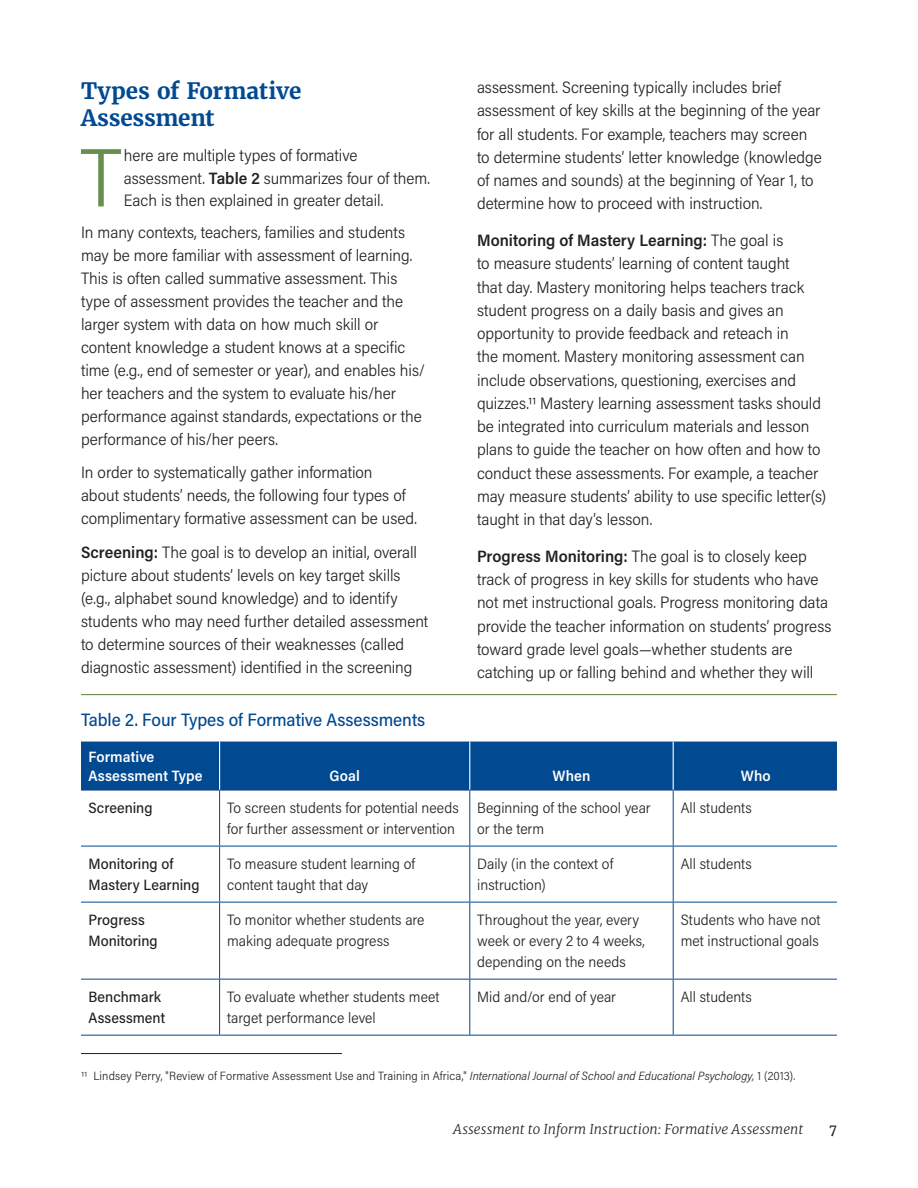
<style>
.page{position:relative;width:918px;height:1188px;background:#fff}
.page>*{position:absolute;margin:0;border:0;box-sizing:border-box;transform-origin:0 0}
.body_text{font:300 82.8px "Acumin Pro Semi Cond";color:#679050}
.subhead_14{font:700 22.5px/27px "Merriweather";letter-spacing:-.01em;color:#014990}
.TableFigure_Titles_1{font:500 18px "Acumin Pro Semi Cond";letter-spacing:-.005em;color:#014990}
.body_text-2{font:300 16.5px/23.2px "Acumin Pro Semi Cond";letter-spacing:-.005em;color:#231f20}
.body_text-3{font:300 15px/21px "Acumin Pro Semi Cond";color:#231f20}
.body_text-4{font:500 15px/21px "Acumin Pro Semi Cond";color:#231f20}
.body_text-5{font:600 15px/19.5px "Acumin Pro Semi Cond";letter-spacing:.005em;color:#fff}
.t1{font:italic 300 13.5px "Merriweather";color:#231f20}
.t2{font:13.5px "Merriweather";color:#231f20}
.footnotes{font:300 12px "Acumin Pro Semi Cond";letter-spacing:.01em;color:#231f20}
.s1{font-weight:600}
.s2{font-style:italic}
</style>
<div class="page">
<div style="left:81px;top:742px;width:756px;height:48px;background:#014990"></div>
<hr style="left:81px;top:790px;width:139px;height:1px;background:#253f8e">
<hr style="left:220px;top:790px;width:250px;height:1px;background:#253f8e">
<hr style="left:470px;top:790px;width:203px;height:1px;background:#253f8e">
<hr style="left:673px;top:790px;width:164px;height:1px;background:#253f8e">
<hr style="left:219px;top:742px;width:1px;height:48px;background:#fff">
<hr style="left:469px;top:742px;width:1px;height:48px;background:#fff">
<hr style="left:673px;top:742px;width:1px;height:48px;background:#fff">
<hr style="left:219px;top:790px;width:1px;height:56px;background:#014990">
<hr style="left:469px;top:790px;width:1px;height:56px;background:#014990">
<hr style="left:673px;top:790px;width:1px;height:56px;background:#014990">
<hr style="left:81px;top:846px;width:139px;height:1px;background:#014990">
<hr style="left:220px;top:846px;width:250px;height:1px;background:#014990">
<hr style="left:219px;top:846px;width:1px;height:56px;background:#014990">
<hr style="left:470px;top:846px;width:203px;height:1px;background:#014990">
<hr style="left:469px;top:846px;width:1px;height:56px;background:#014990">
<hr style="left:673px;top:846px;width:164px;height:1px;background:#014990">
<hr style="left:673px;top:846px;width:1px;height:56px;background:#014990">
<hr style="left:81px;top:902px;width:139px;height:1px;background:#014990">
<hr style="left:220px;top:902px;width:250px;height:1px;background:#014990">
<hr style="left:219px;top:902px;width:1px;height:77px;background:#014990">
<hr style="left:470px;top:902px;width:203px;height:1px;background:#014990">
<hr style="left:469px;top:902px;width:1px;height:77px;background:#014990">
<hr style="left:673px;top:902px;width:164px;height:1px;background:#014990">
<hr style="left:673px;top:902px;width:1px;height:77px;background:#014990">
<hr style="left:81px;top:979px;width:139px;height:1px;background:#014990">
<hr style="left:220px;top:979px;width:250px;height:1px;background:#014990">
<hr style="left:219px;top:980px;width:1px;height:55px;background:#014990">
<hr style="left:470px;top:979px;width:203px;height:1px;background:#014990">
<hr style="left:469px;top:980px;width:1px;height:55px;background:#014990">
<hr style="left:673px;top:979px;width:164px;height:1px;background:#014990">
<hr style="left:673px;top:980px;width:1px;height:55px;background:#014990">
<hr style="left:81px;top:1035px;width:139px;height:1px;background:#014990">
<hr style="left:220px;top:1035px;width:250px;height:1px;background:#014990">
<hr style="left:470px;top:1035px;width:203px;height:1px;background:#014990">
<hr style="left:673px;top:1035px;width:164px;height:1px;background:#014990">
<hr style="left:81px;top:694px;width:756px;height:1px;background:#679050">
<hr style="left:81px;top:1053px;width:261px;height:1px;background:#231f20">
<p class="subhead_14" style="left:81px;top:77px;width:222px">Types of Formative<br>Assessment</p>
<p class="body_text" style="left:81px;top:121px;width:42px">T</p>
<p class="body_text-2" style="left:124px;top:143px;width:308px">here are multiple types of formative assessment. <span class="s1">Table 2</span> summarizes four of them.<br>Each is then explained in greater detail.</p>
<p class="body_text-2" style="left:81px;top:221px;width:346px">In many contexts, teachers, families and students may be more familiar with assessment of learning.<br>This is often called summative assessment. This type of assessment provides the teacher and the larger system with data on how much skill or content knowledge a student knows at a specific time (e.g., end of semester or year), and enables his/ her teachers and the system to evaluate his/her performance against standards, expectations or the performance of his/her peers.</p>
<p class="body_text-2" style="left:81px;top:461px;width:337px">In order to systematically gather information<br>about students’ needs, the following four types of complimentary formative assessment can be used.</p>
<p class="body_text-2" style="left:81px;top:540px;width:349px"><span class="s1">Screening:</span> The goal is to develop an initial, overall picture about students’ levels on key target skills (e.g., alphabet sound knowledge) and to identify students who may need further detailed assessment to determine sources of their weaknesses (called diagnostic assessment) identified in the screening</p>
<p class="body_text-2" style="left:477px;top:75px;width:346px">assessment. Screening typically includes brief assessment of key skills at the beginning of the year for all students. For example, teachers may screen to determine students’ letter knowledge (knowledge of names and sounds) at the beginning of Year 1, to determine how to proceed with instruction.</p>
<p class="body_text-2" style="left:477px;top:228px;width:351px"><span class="s1">Monitoring of Mastery Learning:</span> The goal is<br>to measure students’ learning of content taught<br>that day. Mastery monitoring helps teachers track student progress on a daily basis and gives an opportunity to provide feedback and reteach in<br>the moment. Mastery monitoring assessment can include observations, questioning, exercises and quizzes.11 Mastery learning assessment tasks should be integrated into curriculum materials and lesson plans to guide the teacher on how often and how to conduct these assessments. For example, a teacher may measure students’ ability to use specific letter(s) taught in that day’s lesson.</p>
<p class="body_text-2" style="left:477px;top:544px;width:356px"><span class="s1">Progress Monitoring:</span> The goal is to closely keep track of progress in key skills for students who have not met instructional goals. Progress monitoring data provide the teacher information on students’ progress toward grade level goals—whether students are catching up or falling behind and whether they will</p>
<p class="TableFigure_Titles_1" style="left:81px;top:707px;width:346px">Table 2. Four Types of Formative Assessments</p>
<p class="body_text-5" style="left:88px;top:746px;width:116px">Formative<br>Assessment Type</p>
<p class="body_text-5" style="left:330px;top:765px;width:32px">Goal</p>
<p class="body_text-5" style="left:553px;top:765px;width:39px">When</p>
<p class="body_text-5" style="left:741px;top:765px;width:31px">Who</p>
<p class="body_text-4" style="left:88px;top:797px;width:66px">Screening</p>
<p class="body_text-3" style="left:227px;top:797px;width:233px">To screen students for potential needs for further assessment or intervention</p>
<p class="body_text-3" style="left:477px;top:797px;width:175px">Beginning of the school year or the term</p>
<p class="body_text-3" style="left:681px;top:797px;width:73px">All students</p>
<p class="body_text-4" style="left:88px;top:853px;width:113px">Monitoring of<br>Mastery Learning</p>
<p class="body_text-3" style="left:227px;top:853px;width:189px">To measure student learning of content taught that day</p>
<p class="body_text-3" style="left:477px;top:853px;width:137px">Daily (in the context of instruction)</p>
<p class="body_text-3" style="left:681px;top:853px;width:73px">All students</p>
<p class="body_text-4" style="left:88px;top:909px;width:71px">Progress<br>Monitoring</p>
<p class="body_text-3" style="left:227px;top:909px;width:199px">To monitor whether students are making adequate progress</p>
<p class="body_text-3" style="left:477px;top:909px;width:169px">Throughout the year, every week or every 2 to 4 weeks, depending on the needs</p>
<p class="body_text-3" style="left:681px;top:909px;width:141px">Students who have not met instructional goals</p>
<p class="body_text-4" style="left:88px;top:986px;width:78px">Benchmark<br>Assessment</p>
<p class="body_text-3" style="left:227px;top:986px;width:214px">To evaluate whether students meet target performance level</p>
<p class="body_text-3" style="left:477px;top:986px;width:140px">Mid and/or end of year</p>
<p class="body_text-3" style="left:681px;top:986px;width:73px">All students</p>
<p class="footnotes" style="left:81px;top:1068px;width:715px">11 Lindsey Perry, "Review of Formative Assessment Use and Training in Africa," <span class="s2">International Journal of School and Educational Psychology,</span> 1 (2013).</p>
<p class="t1" style="left:453px;top:1121px;width:352px">Assessment to Inform Instruction: Formative Assessment</p>
<p class="t2" style="left:829px;top:1121px;width:9px">7</p>
</div>
